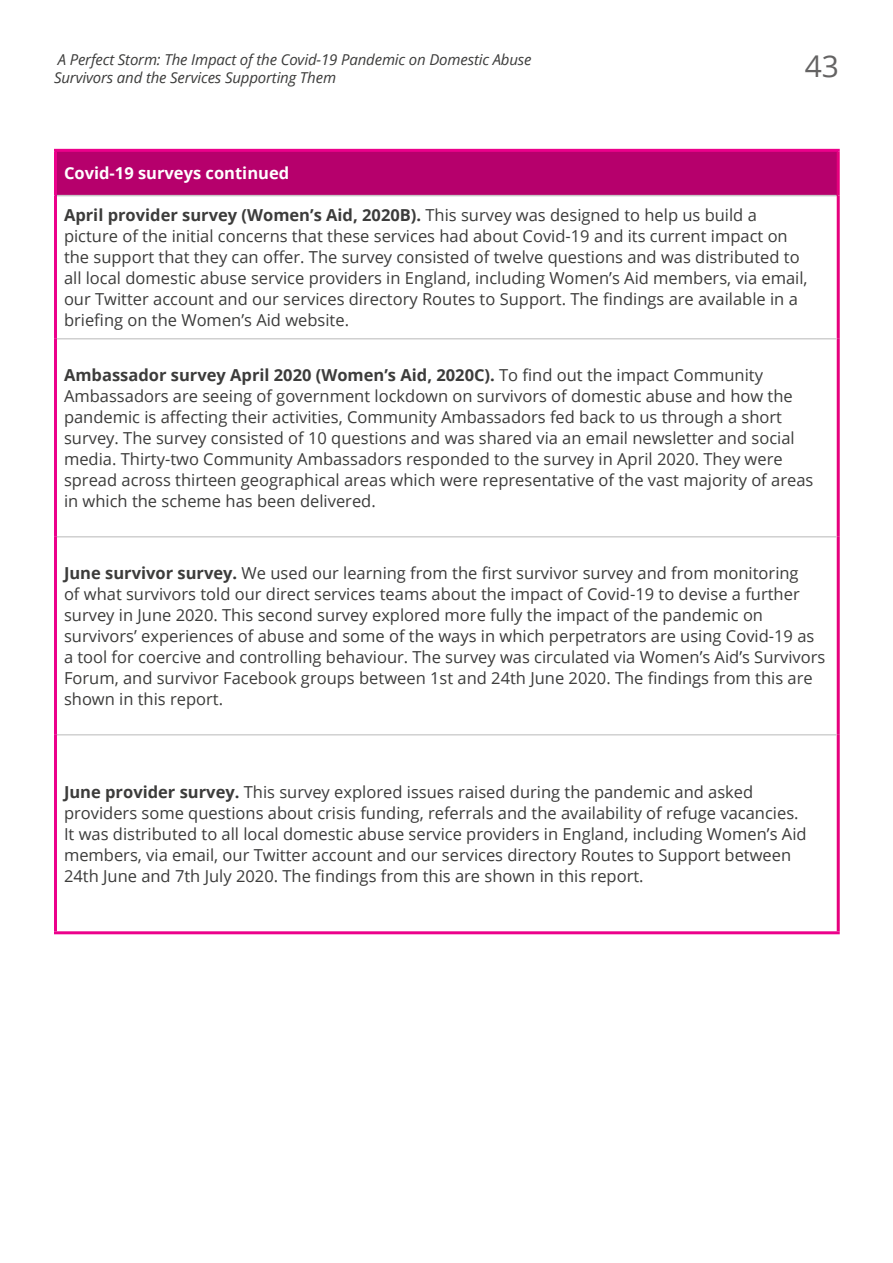
<style>
.page{position:relative;width:893px;height:1263px;background:#fff}
.page>*{position:absolute;margin:0;border:0;box-sizing:border-box;transform-origin:0 0}
.t1{font:30px "Open Sans";color:#646363}
.t2{font:16.5px/21px "Open Sans";color:#3c3c3b}
.t3{font:700 16.5px "Open Sans";color:#fff}
.t4{font:italic 15px/18px "Open Sans";letter-spacing:-.01em;color:#3c3c3b}
.s1{font-weight:700}
</style>
<div class="page">
<div style="left:56px;top:150px;width:782px;height:46px;background:#b6006c"></div>
<hr style="left:57px;top:195px;width:780px;height:1px;background:#c6c6c6">
<hr style="left:837px;top:152px;width:3px;height:44px;background:#e6007d">
<hr style="left:837px;top:196px;width:3px;height:143px;background:#e6007d">
<hr style="left:837px;top:339px;width:3px;height:198px;background:#e6007d">
<hr style="left:837px;top:537px;width:3px;height:198px;background:#e6007d">
<hr style="left:837px;top:735px;width:3px;height:196px;background:#e6007d">
<hr style="left:54px;top:931px;width:786px;height:3px;background:#ec008b">
<hr style="left:54px;top:149px;width:786px;height:3px;background:#ec008b">
<hr style="left:54px;top:152px;width:3px;height:44px;background:#ec008b">
<hr style="left:54px;top:196px;width:3px;height:143px;background:#ec008b">
<hr style="left:54px;top:339px;width:3px;height:198px;background:#ec008b">
<hr style="left:54px;top:537px;width:3px;height:198px;background:#ec008b">
<hr style="left:54px;top:735px;width:3px;height:196px;background:#ec008b">
<hr style="left:57px;top:338px;width:780px;height:1px;background:#d0d0d0">
<hr style="left:57px;top:536px;width:780px;height:1px;background:#d0d0d0">
<hr style="left:57px;top:734px;width:780px;height:1px;background:#d0d0d0">
<p class="t4" style="left:54px;top:53px;width:479px">A Perfect Storm: The Impact of the Covid-19 Pandemic on Domestic Abuse<br>Survivors and the Services Supporting Them</p>
<h1 class="t1" style="left:805px;top:54px;width:36px">43</h1>
<p class="t3" style="left:64px;top:167px;width:227px">Covid-19 surveys continued</p>
<p class="t2" style="left:64px;top:206px;width:745px"><span class="s1">April provider survey (Women’s Aid, 2020B).</span> This survey was designed to help us build a picture of the initial concerns that these services had about Covid-19 and its current impact on the support that they can offer. The survey consisted of twelve questions and was distributed to all local domestic abuse service providers in England, including Women’s Aid members, via email, our Twitter account and our services directory Routes to Support. The findings are available in a briefing on the Women’s Aid website.</p>
<p class="t2" style="left:64px;top:364px;width:751px"><span class="s1">Ambassador survey April 2020 (Women’s Aid, 2020C).</span> To find out the impact Community Ambassadors are seeing of government lockdown on survivors of domestic abuse and how the pandemic is affecting their activities, Community Ambassadors fed back to us through a short survey. The survey consisted of 10 questions and was shared via an email newsletter and social media. Thirty-two Community Ambassadors responded to the survey in April 2020. They were spread across thirteen geographical areas which were representative of the vast majority of areas in which the scheme has been delivered.</p>
<p class="t2" style="left:64px;top:562px;width:763px"><span class="s1">June survivor survey.</span> We used our learning from the first survivor survey and from monitoring<br>of what survivors told our direct services teams about the impact of Covid-19 to devise a further survey in June 2020. This second survey explored more fully the impact of the pandemic on survivors’ experiences of abuse and some of the ways in which perpetrators are using Covid-19 as a tool for coercive and controlling behaviour. The survey was circulated via Women’s Aid’s Survivors Forum, and survivor Facebook groups between 1st and 24th June 2020. The findings from this are shown in this report.</p>
<p class="t2" style="left:64px;top:783px;width:744px"><span class="s1">June provider survey.</span> This survey explored issues raised during the pandemic and asked providers some questions about crisis funding, referrals and the availability of refuge vacancies.<br>It was distributed to all local domestic abuse service providers in England, including Women’s Aid members, via email, our Twitter account and our services directory Routes to Support between 24th June and 7th July 2020. The findings from this are shown in this report.</p>
</div>
